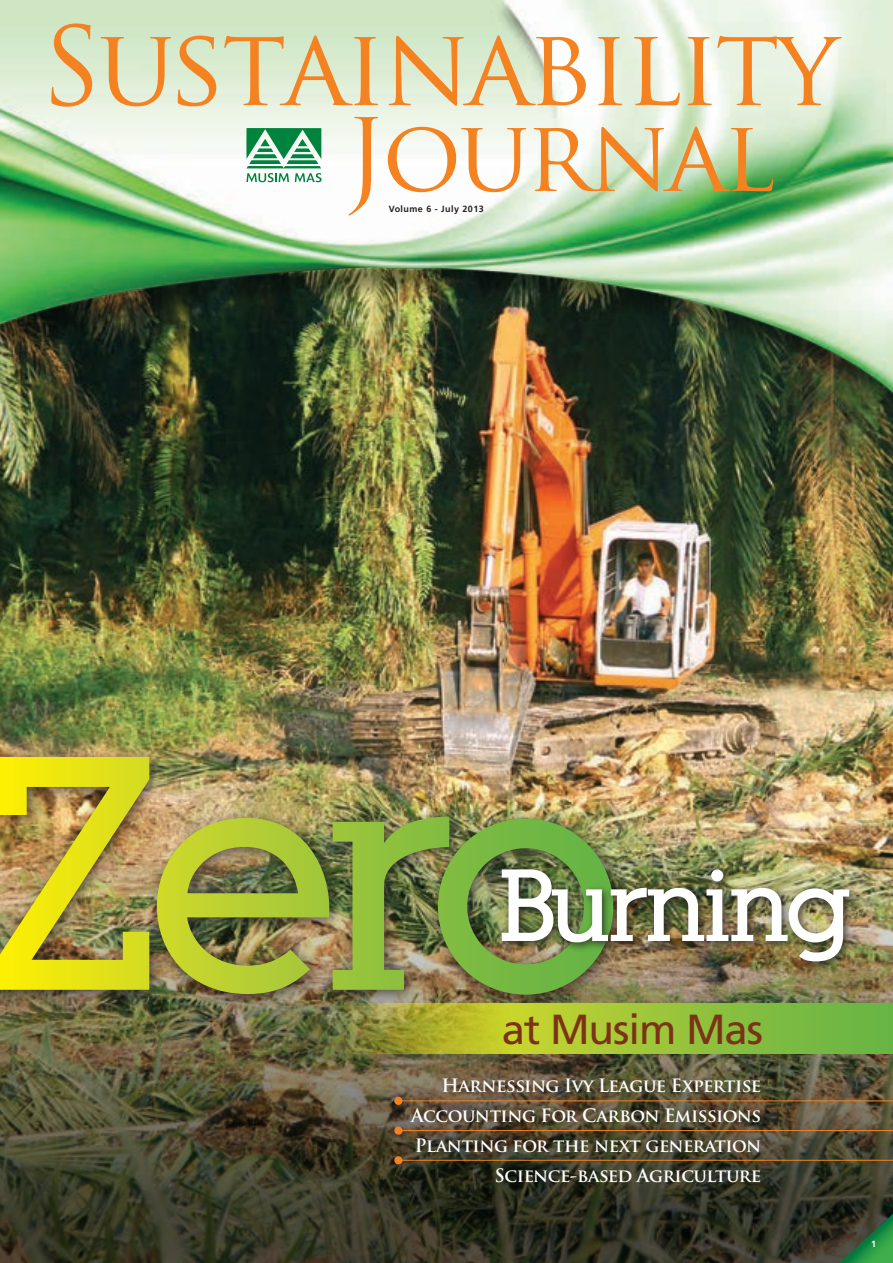
<style>
.page{position:relative;width:893px;height:1263px;background:#fff}
.page>*{position:absolute;margin:0;border:0;box-sizing:border-box;transform-origin:0 0}
.t1{font:42px "Frutiger";letter-spacing:-.025em;color:#7b3318}
.t2{font:700 18px/30px "Trajan Pro";letter-spacing:-.025em;color:#fff;text-align:right}
.t3{font:700 9px "Frutiger";letter-spacing:.05em;color:#231f20}
.t4{font:700 9px "Frutiger";color:#fff}
</style>
<div class="page">
<img style="left:0;top:476px;width:893px;height:327px">
<img style="left:0;top:803px;width:893px;height:460px">
<img style="left:0;top:0;width:893px;height:476px">
<svg style="left:51px;top:23px;width:41px;height:84px;background:#e1cc9d"></svg>
<svg style="left:101px;top:37px;width:70px;height:69px;background:#e1d2a8"></svg>
<svg style="left:178px;top:36px;width:38px;height:70px;background:#e3ca99"></svg>
<svg style="left:224px;top:35px;width:154px;height:70px;background:#e1d2a8"></svg>
<svg style="left:389px;top:35px;width:197px;height:71px;background:#e5d1a8"></svg>
<svg style="left:598px;top:37px;width:24px;height:68px"></svg>
<svg style="left:634px;top:37px;width:46px;height:68px"></svg>
<svg style="left:688px;top:36px;width:154px;height:69px"></svg>
<svg style="left:349px;top:117px;width:29px;height:99px"></svg>
<svg style="left:388px;top:127px;width:138px;height:65px"></svg>
<svg style="left:534px;top:126px;width:239px;height:66px;background:#d7cd9f"></svg>
<svg style="left:246px;top:128px;width:76px;height:54px"></svg>
<div style="left:394px;top:1097px;width:8px;height:8px;background:#f58220;border-radius:50%"></div>
<hr style="left:398px;top:1100px;width:495px;height:1px;background:#f58220">
<div style="left:394px;top:1126px;width:8px;height:9px;background:#f58220;border-radius:50%"></div>
<hr style="left:398px;top:1130px;width:495px;height:1px;background:#f58220">
<div style="left:394px;top:1156px;width:8px;height:8px;background:#f58220;border-radius:50%"></div>
<hr style="left:398px;top:1160px;width:495px;height:1px;background:#f58220">
<svg style="left:839px;top:1214px;width:54px;height:49px;background:#316839"></svg>
<div style="left:0;top:746px;width:630px;height:266px;background:#231f20;opacity:.75"></div>
<img style="left:0;top:757px;width:613px;height:238px">
<div style="left:496px;top:864px;width:364px;height:109px;background:#231f20;opacity:.75"></div>
<img style="left:502px;top:869px;width:347px;height:92px">
<svg style="left:333px;top:1003px;width:560px;height:50px;background:#98b838"></svg>
<p class="t3" style="left:389px;top:204px;width:97px">Volume 6 - July 2013</p>
<h1 class="t1" style="left:502px;top:1004px;width:263px">at Musim Mas</h1>
<p class="t2" style="left:411px;top:1071px;width:352px">Harnessing Ivy League Expertise<br>Accounting For Carbon Emissions<br>Planting for the next generation<br>Science-based Agriculture</p>
<p class="t4" style="left:871px;top:1239px;width:7px">1</p>
</div>
